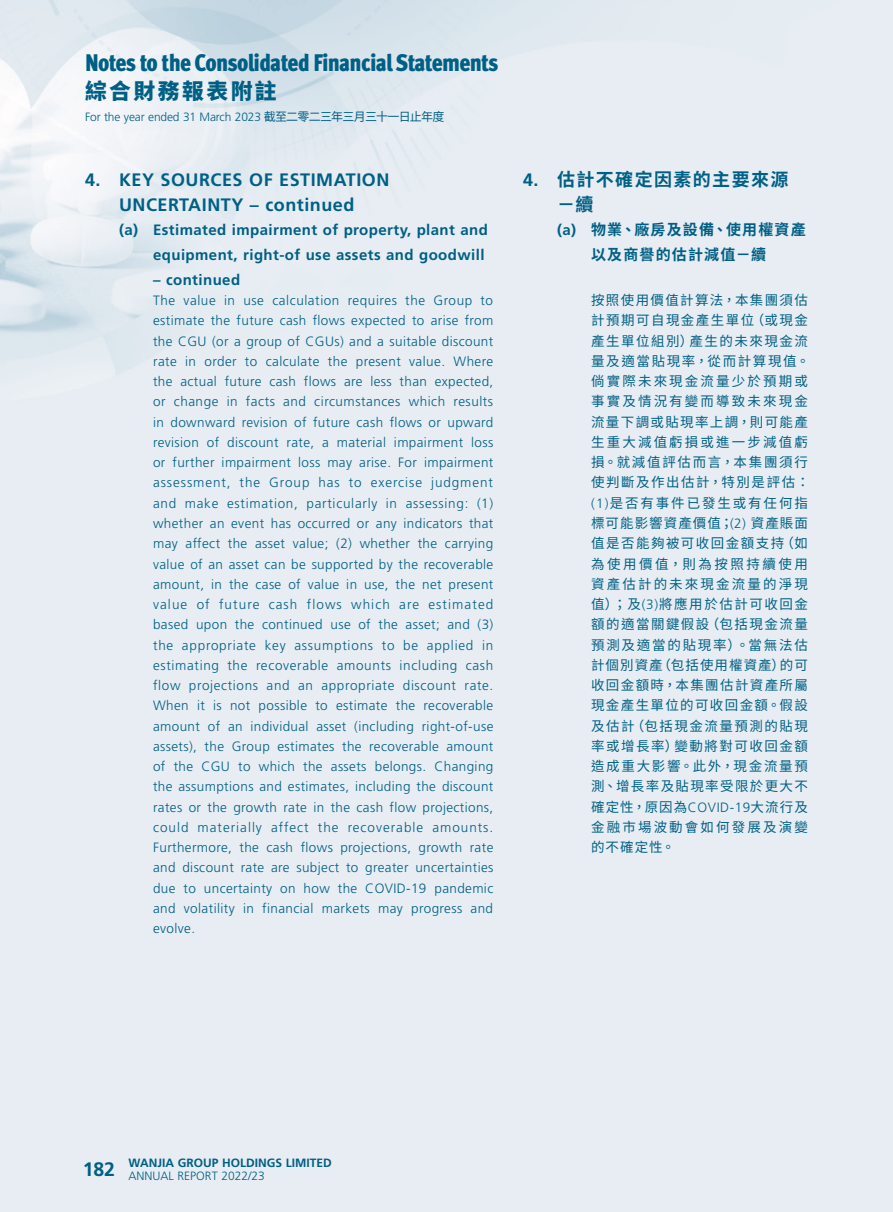
<style>
.page{position:relative;width:893px;height:1212px;background:#fff}
.page>*{position:absolute;margin:0;border:0;box-sizing:border-box;transform-origin:0 0}
.t1{font:900 condensed 24px "Meta Pro";letter-spacing:-.03em;color:#005f85}
.t2{font:800 21.75px "Source Han Sans TC";letter-spacing:.115em;color:#005f85}
.Heading_1{font:700 18px/24.8px "Frutiger LT Std";letter-spacing:.03em;color:#005f85;text-align:center}
.C_Heading_1{font:700 18px/24.8px "Source Han Sans TC";letter-spacing:.08em;color:#005f85}
.Heading_2{font:700 15px/24.8px "Frutiger LT Std";letter-spacing:.03em;color:#005f85;text-align:right}
.C_Heading_2{font:700 15px/24.8px "Source Han Sans TC";letter-spacing:.08em;color:#005f85;text-align:center}
.Body_Text{font:300 13.5px/20.2px "Frutiger LT Std";letter-spacing:.03em;color:#005f85;text-align:justify}
.C_Body_Text{font:13.5px/20.2px "Source Han Sans TC";letter-spacing:.11em;color:#005f85}
.t3{font:700 12px/13px "Frutiger LT Std";color:#005f85}
.t4{font:300 12px "Frutiger LT Std";letter-spacing:-.01em;color:#005f85}
.s1{font-family:"Source Han Sans TC";font-weight:400}
.s2{font-family:"Frutiger LT Std"}
.s3{font-family:"Frutiger LT Std";font-weight:300}
.s4{font-weight:300}
</style>
<div class="page">
<h1 class="t1" style="left:85px;top:44px;width:415px">Notes to the Consolidated Financial Statements</h1>
<h2 class="t2" style="left:85px;top:78px;width:193px">綜合財務報表附註</h2>
<p class="t4" style="left:85px;top:110px;width:361px">For the year ended 31 March 2023 <span class="s1">截至二零二三年三月三十一日止年度</span></p>
<p class="Heading_1" style="left:85px;top:167px;width:306px">4. KEY SOURCES OF ESTIMATION<br>UNCERTAINTY – continued</p>
<p class="Heading_2" style="left:119px;top:218px;width:370px">(a) Estimated impairment of property, plant and equipment, right-of use assets and goodwill</p>
<p class="Heading_2" style="left:153px;top:267px;width:89px">– continued</p>
<p class="Body_Text" style="left:153px;top:291px;width:342px">The value in use calculation requires the Group to estimate the future cash flows expected to arise from the CGU (or a group of CGUs) and a suitable discount rate in order to calculate the present value. Where the actual future cash flows are less than expected, or change in facts and circumstances which results in downward revision of future cash flows or upward revision of discount rate, a material impairment loss or further impairment loss may arise. For impairment assessment, the Group has to exercise judgment and make estimation, particularly in assessing: (1) whether an event has occurred or any indicators that may affect the asset value; (2) whether the carrying value of an asset can be supported by the recoverable amount, in the case of value in use, the net present value of future cash flows which are estimated based upon the continued use of the asset; and (3) the appropriate key assumptions to be applied in estimating the recoverable amounts including cash flow projections and an appropriate discount rate.<br>When it is not possible to estimate the recoverable amount of an individual asset (including right-of-use assets), the Group estimates the recoverable amount of the CGU to which the assets belongs. Changing the assumptions and estimates, including the discount rates or the growth rate in the cash flow projections, could materially affect the recoverable amounts.<br>Furthermore, the cash flows projections, growth rate and discount rate are subject to greater uncertainties due to uncertainty on how the COVID-19 pandemic and volatility in financial markets may progress and evolve.</p>
<p class="C_Heading_1" style="left:557px;top:167px;width:233px;text-indent:-34px"><span class="s2">4.</span> 估計不確定因素的主要來源－續</p>
<p class="C_Heading_2" style="left:557px;top:218px;width:250px"><span class="s2">(a)</span> 物業、廠房及設備、使用權資產以及商譽的估計減值－續</p>
<p class="C_Body_Text" style="left:591px;top:290px;width:220px">按照使用價值計算法，本集團須估計預期可自現金產生單位（或現金產生單位組別）產生的未來現金流量及適當貼現率，從而計算現值。倘實際未來現金流量少於預期或事實及情況有變而導致未來現金流量下調或貼現率上調，則可能產生重大減值虧損或進一步減值虧損。就減值評估而言，本集團須行使判斷及作出估計，特別是評估：<span class="s3">(1)</span>是否有事件已發生或有任何指標可能影響資產價值；<span class="s3">(2)</span> 資產賬面值是否能夠被可收回金額支持（如為使用價值，則為按照持續使用資產估計的未來現金流量的淨現值）；及<span class="s3">(3)</span>將應用於估計可收回金額的適當關鍵假設（包括現金流量預測及適當的貼現率）。當無法估計個別資產（包括使用權資產）的可收回金額時，本集團估計資產所屬現金產生單位的可收回金額。假設及估計（包括現金流量預測的貼現率或增長率）變動將對可收回金額造成重大影響。此外，現金流量預測、增長率及貼現率受限於更大不確定性，原因為<span class="s3">COVID-19</span>大流行及金融市場波動會如何發展及演變的不確定性。</p>
<p class="t3" style="left:83px;top:1156px;width:251px;text-indent:46px">WANJIA GROUP HOLDINGS LIMITED<br><sup>182</sup> <span class="s4">ANNUAL REPORT 2022/23</span></p>
</div>
